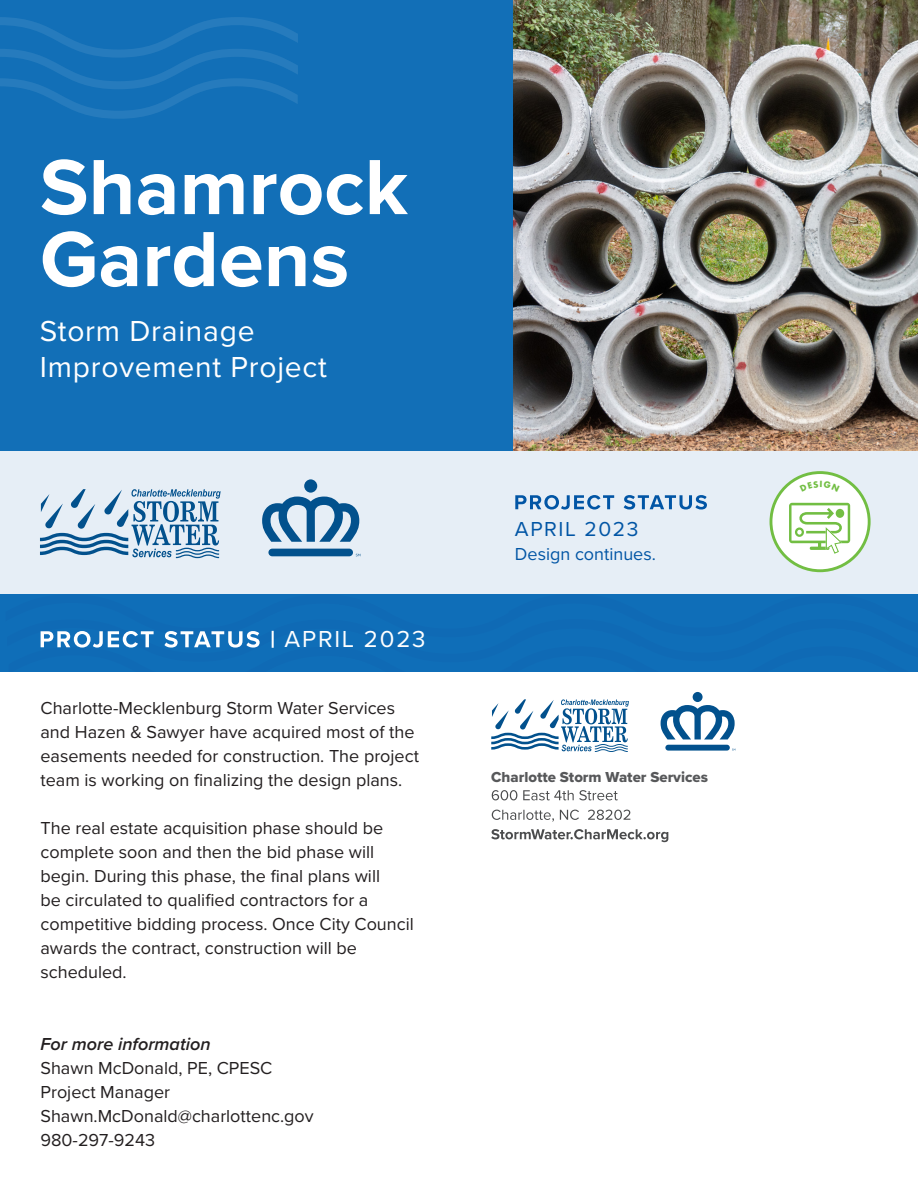
<style>
.page{position:relative;width:918px;height:1188px;background:#fff}
.page>*{position:absolute;margin:0;border:0;box-sizing:border-box;transform-origin:0 0}
.t1{font:700 81px/72px "Proxima Nova";color:#fff}
.t2{font:30px "Proxima Nova";letter-spacing:.025em;color:#fff}
.t3{font:24px "Proxima Nova";letter-spacing:.075em;color:#fff}
.t4{font:21px "Proxima Nova";letter-spacing:.075em;color:#0155a5}
.t5{font:18px/24px "Proxima Nova";color:#231f20}
.t6{font:italic 600 18px "Proxima Nova";color:#231f20}
.t7{font:18px "Proxima Nova";color:#0155a5}
.t8{font:15px "Proxima Nova Extrabld";color:#57585a}
</style>
<div class="page">
<div style="left:0;top:450px;width:918px;height:144px;background:#e6eef6"></div>
<div style="left:0;top:0;width:918px;height:450px;background:#126fb7"></div>
<svg style="left:515px;top:495px;width:192px;height:15px"></svg>
<img style="left:514px;top:0;width:404px;height:450px">
<div style="left:304px;top:479px;width:13px;height:14px;background:#02518d;border-radius:7px"></div>
<svg style="left:262px;top:497px;width:97px;height:45px"></svg>
<div style="left:268px;top:549px;width:85px;height:7px;background:#02518d;border-radius:4px"></div>
<svg style="left:40px;top:489px;width:181px;height:69px"></svg>
<svg style="left:0;top:17px;width:298px;height:102px"></svg>
<div style="left:6px;top:594px;width:912px;height:78px;background:#0f6eb8"></div>
<svg style="left:491px;top:829px;width:177px;height:13px"></svg>
<svg style="left:492px;top:810px;width:138px;height:12px"></svg>
<svg style="left:492px;top:790px;width:126px;height:10px"></svg>
<div style="left:693px;top:692px;width:10px;height:10px;background:#02518d;border-radius:5px"></div>
<svg style="left:661px;top:705px;width:74px;height:34px"></svg>
<div style="left:665px;top:745px;width:65px;height:6px;background:#02518d;border-radius:3px"></div>
<svg style="left:491px;top:699px;width:138px;height:53px"></svg>
<svg style="left:770px;top:471px;width:101px;height:101px"></svg>
<p class="t1" style="left:40px;top:149px;width:369px">Shamrock<br>Gardens</p>
<p class="t2" style="left:40px;top:308px;width:216px">Storm Drainage</p>
<p class="t2" style="left:40px;top:344px;width:288px">Improvement Project</p>
<p class="t3" style="left:285px;top:621px;width:143px">APRIL 2023</p>
<p class="t5" style="left:40px;top:695px;width:380px">Charlotte-Mecklenburg Storm Water Services and Hazen &amp; Sawyer have acquired most of the easements needed for construction. The project team is working on finalizing the design plans.</p>
<p class="t5" style="left:40px;top:815px;width:375px">The real estate acquisition phase should be complete soon and then the bid phase will begin. During this phase, the final plans will<br>be circulated to qualified contractors for a competitive bidding process. Once City Council awards the contract, construction will be scheduled.</p>
<p class="t6" style="left:40px;top:1031px;width:172px">For more information</p>
<p class="t5" style="left:40px;top:1055px;width:233px">Shawn McDonald, PE, CPESC</p>
<p class="t5" style="left:40px;top:1079px;width:131px">Project Manager</p>
<p class="t5" style="left:40px;top:1103px;width:275px">Shawn.McDonald@charlottenc.gov</p>
<p class="t5" style="left:40px;top:1127px;width:116px">980-297-9243</p>
<p class="t4" style="left:515px;top:513px;width:125px">APRIL 2023</p>
<p class="t7" style="left:515px;top:540px;width:142px">Design continues.</p>
<p class="t8" style="left:491px;top:766px;width:218px">Charlotte Storm Water Services</p>
</div>
